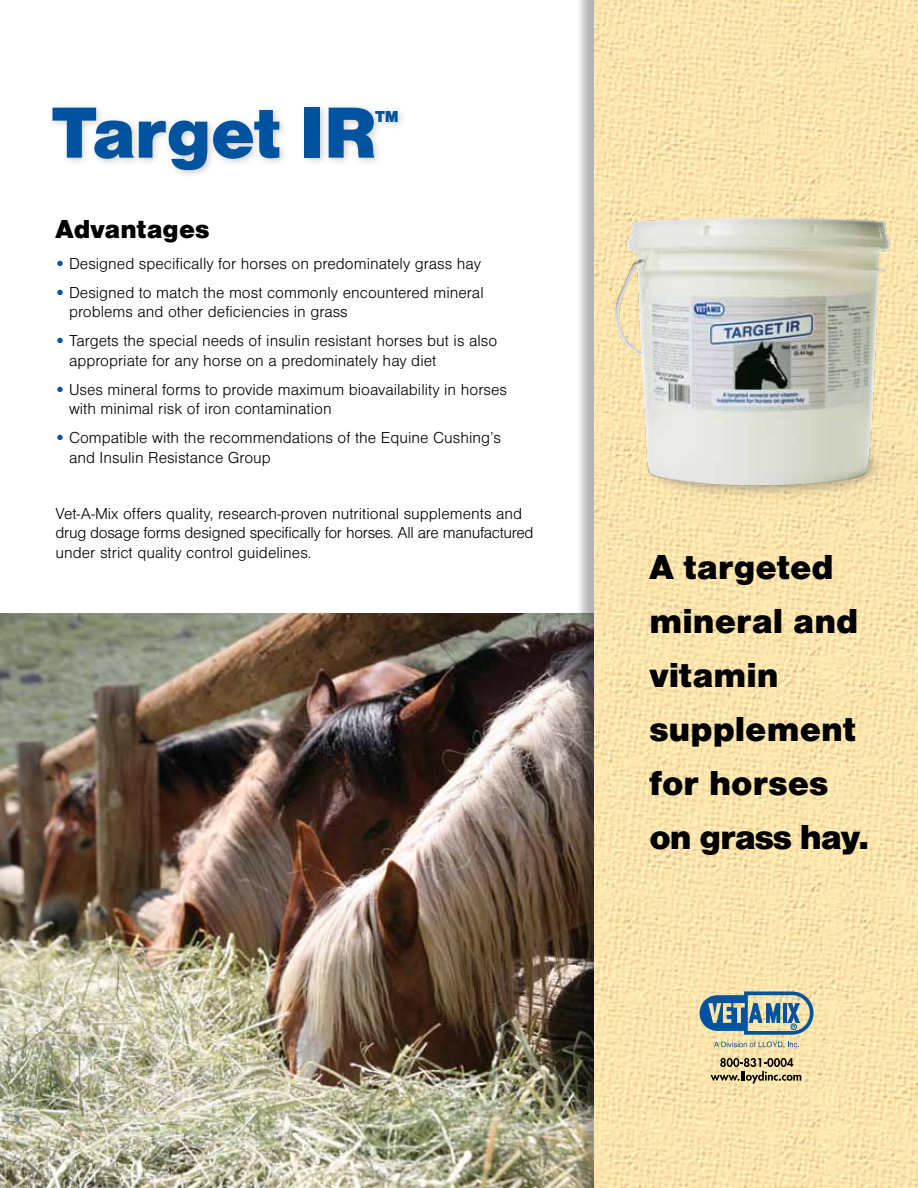
<style>
.page{position:relative;width:918px;height:1188px;background:#fff}
.page>*{position:absolute;margin:0;border:0;box-sizing:border-box;transform-origin:0 0}
.t1{font:75px "Nimbus San D Blac";letter-spacing:-.015em;color:#00539f}
.t2{font:36px/54px "Nimbus San D Blac";color:#000}
.t3{font:27px "Nimbus San D Blac";color:#000}
.t4{font:16.5px/19.5px "Nimbus San D Ligh";color:#000}
.t5{font:16.5px "Nimbus San D Blac";color:#00539f}
</style>
<div class="page">
<img style="left:0;top:614px;width:575px;height:574px">
<div style="left:575px;top:0;width:343px;height:1188px;background:#000;opacity:.3"></div>
<img style="left:594px;top:0;width:324px;height:1188px">
<div style="left:48px;top:102px;width:359px;height:77px;background:#000;opacity:.2"></div>
<img style="left:576px;top:177px;width:342px;height:347px">
<svg style="left:700px;top:992px;width:114px;height:43px;background:#7e9ba5"></svg>
<svg style="left:714px;top:1042px;width:85px;height:6px"></svg>
<svg style="left:710px;top:1058px;width:91px;height:26px;background:#b9a97f"></svg>
<h1 class="t1" style="left:52px;top:89px;width:326px">Target IR</h1>
<p class="t5" style="left:375px;top:107px;width:25px">TM</p>
<h3 class="t3" style="left:56px;top:213px;width:156px">Advantages</h3>
<p class="t4" style="left:57px;top:253px;width:425px"><sup>●</sup> Designed specifically for horses on predominately grass hay</p>
<p class="t4" style="left:69px;top:282px;width:416px;text-indent:-12px"><sup>●</sup> Designed to match the most commonly encountered mineral problems and other deficiencies in grass</p>
<p class="t4" style="left:69px;top:331px;width:430px;text-indent:-12px"><sup>●</sup> Targets the special needs of insulin resistant horses but is also appropriate for any horse on a predominately hay diet</p>
<p class="t4" style="left:69px;top:379px;width:440px;text-indent:-12px"><sup>●</sup> Uses mineral forms to provide maximum bioavailability in horses with minimal risk of iron contamination</p>
<p class="t4" style="left:69px;top:428px;width:434px;text-indent:-12px"><sup>●</sup> Compatible with the recommendations of the Equine Cushing’s and Insulin Resistance Group</p>
<p class="t4" style="left:56px;top:503px;width:480px">Vet-A-Mix offers quality, research-proven nutritional supplements and drug dosage forms designed specifically for horses. All are manufactured under strict quality control guidelines.</p>
<h2 class="t2" style="left:650px;top:539px;width:221px">A targeted mineral and vitamin supplement for horses on grass hay.</h2>
</div>
